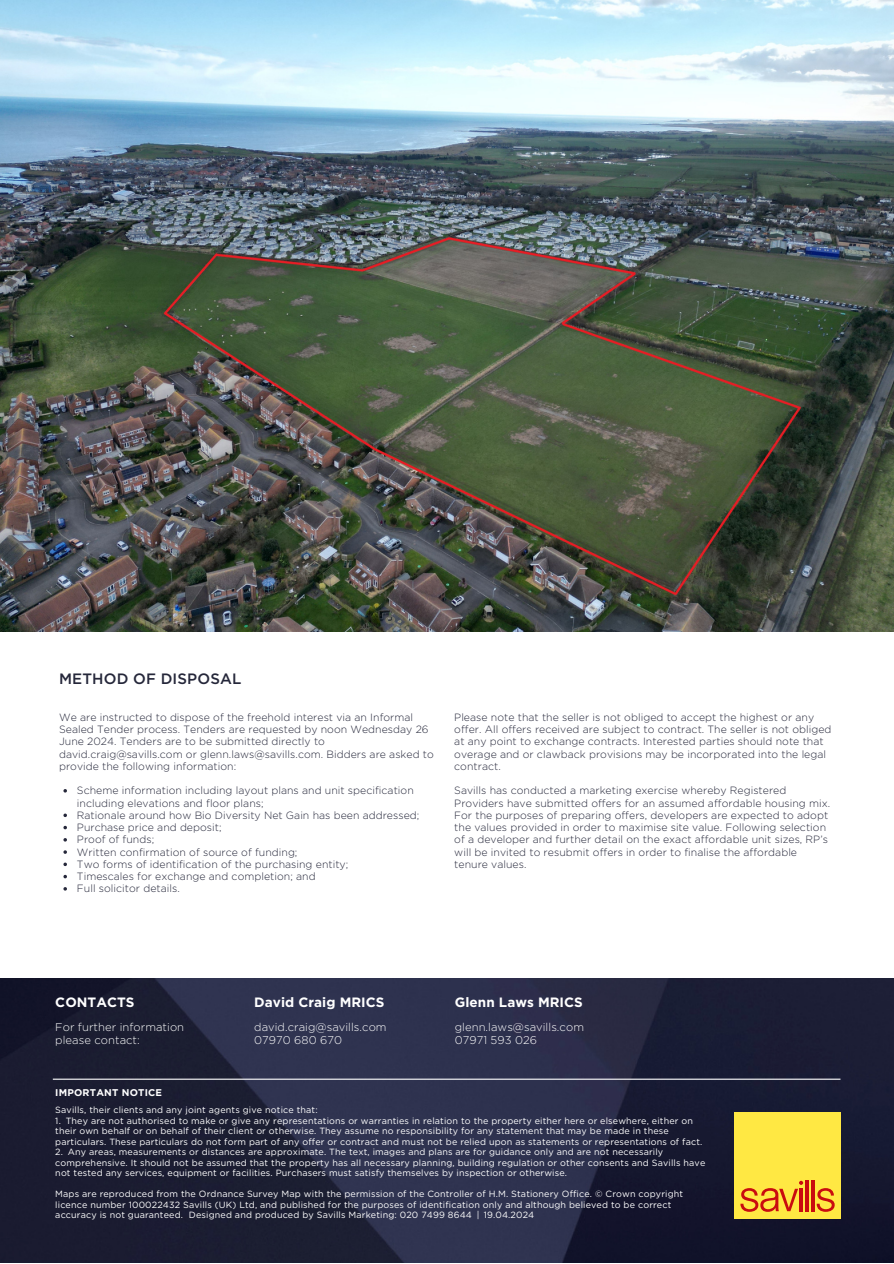
<style>
.page{position:relative;width:894px;height:1264px;background:#fff}
.page>*{position:absolute;margin:0;border:0;box-sizing:border-box;transform-origin:0 0}
.t1{font:500 15px "Gotham";letter-spacing:.01em;color:#25273a}
.t2{font:700 13.5px "Gotham";letter-spacing:.005em;color:#fff}
.t3{font:300 11.25px/13.2px "Gotham";letter-spacing:.005em;color:#fff}
.t4{font:300 10.5px/12.3px "Gotham";letter-spacing:.005em;color:#25273a}
.t5{font:700 9.75px "Gotham";letter-spacing:.02em;color:#fff}
.t6{font:9px/10.5px "Gotham";letter-spacing:.015em;color:#fff}
</style>
<div class="page">
<img style="left:0;top:0;width:893px;height:631px">
<img style="left:0;top:978px;width:893px;height:284px">
<hr style="left:53px;top:1078px;width:787px;height:1px;background:#fff">
<svg style="left:63px;top:789px;width:4px;height:3px"></svg>
<svg style="left:63px;top:813px;width:4px;height:4px"></svg>
<svg style="left:63px;top:825px;width:4px;height:4px"></svg>
<svg style="left:63px;top:838px;width:4px;height:3px"></svg>
<svg style="left:63px;top:862px;width:4px;height:4px"></svg>
<svg style="left:63px;top:874px;width:4px;height:4px"></svg>
<svg style="left:63px;top:887px;width:4px;height:3px"></svg>
<div style="left:733px;top:1112px;width:107px;height:106px;background:#ffe843"></div>
<svg style="left:740px;top:1180px;width:63px;height:31px"></svg>
<hr style="left:799px;top:1188px;width:3px;height:23px;background:#c90c0f">
<hr style="left:805px;top:1180px;width:3px;height:31px;background:#c90c0f">
<hr style="left:811px;top:1180px;width:3px;height:31px;background:#c90c0f">
<svg style="left:816px;top:1188px;width:18px;height:23px"></svg>
<h4 class="t1" style="left:59px;top:669px;width:184px">METHOD OF DISPOSAL</h4>
<p class="t4" style="left:59px;top:710px;width:376px">We are instructed to dispose of the freehold interest via an Informal Sealed Tender process. Tenders are requested by noon Wednesday 26<br>June 2024. Tenders are to be submitted directly to david.craig@savills.com or glenn.laws@savills.com. Bidders are asked to provide the following information:</p>
<p class="t4" style="left:77px;top:784px;width:344px">Scheme information including layout plans and unit specification including elevations and floor plans;<br>Rationale around how Bio Diversity Net Gain has been addressed; Purchase price and deposit;<br>Proof of funds;<br>Written confirmation of source of funding;<br>Two forms of identification of the purchasing entity;<br>Timescales for exchange and completion; and<br>Full solicitor details.</p>
<p class="t4" style="left:454px;top:710px;width:378px">Please note that the seller is not obliged to accept the highest or any offer. All offers received are subject to contract. The seller is not obliged at any point to exchange contracts. Interested parties should note that overage and or clawback provisions may be incorporated into the legal contract.</p>
<p class="t4" style="left:454px;top:784px;width:377px">Savills has conducted a marketing exercise whereby Registered Providers have submitted offers for an assumed affordable housing mix.<br>For the purposes of preparing offers, developers are expected to adopt the values provided in order to maximise site value. Following selection of a developer and further detail on the exact affordable unit sizes, RP’s will be invited to resubmit offers in order to finalise the affordable tenure values.</p>
<p class="t2" style="left:55px;top:994px;width:81px">CONTACTS</p>
<p class="t3" style="left:55px;top:1020px;width:130px">For further information please contact:</p>
<p class="t2" style="left:254px;top:994px;width:132px">David Craig MRICS</p>
<p class="t3" style="left:254px;top:1020px;width:134px">david.craig@savills.com<br>07970 680 670</p>
<h5 class="t2" style="left:454px;top:994px;width:130px">Glenn Laws MRICS</h5>
<p class="t3" style="left:454px;top:1020px;width:131px">glenn.laws@savills.com<br>07971 593 026</p>
<p class="t5" style="left:55px;top:1086px;width:108px">IMPORTANT NOTICE</p>
<h2 class="t6" style="left:55px;top:1104px;width:264px">Savills, their clients and any joint agents give notice that:</h2>
<h4 class="t6" style="left:55px;top:1114px;width:648px">1. They are not authorised to make or give any representations or warranties in relation to the property either here or elsewhere, either on their own behalf or on behalf of their client or otherwise. They assume no responsibility for any statement that may be made in these particulars. These particulars do not form part of any offer or contract and must not be relied upon as statements or representations of fact.</h4>
<h3 class="t6" style="left:55px;top:1146px;width:651px">2. Any areas, measurements or distances are approximate. The text, images and plans are for guidance only and are not necessarily comprehensive. It should not be assumed that the property has all necessary planning, building regulation or other consents and Savills have not tested any services, equipment or facilities. Purchasers must satisfy themselves by inspection or otherwise.</h3>
<h4 class="t6" style="left:55px;top:1188px;width:629px">Maps are reproduced from the Ordnance Survey Map with the permission of the Controller of H.M. Stationery Office. © Crown copyright licence number 100022432 Savills (UK) Ltd, and published for the purposes of identification only and although believed to be correct accuracy is not guaranteed. Designed and produced by Savills Marketing: 020 7499 8644 |</h4>
<h3 class="t6" style="left:483px;top:1209px;width:52px">19.04.2024</h3>
</div>
